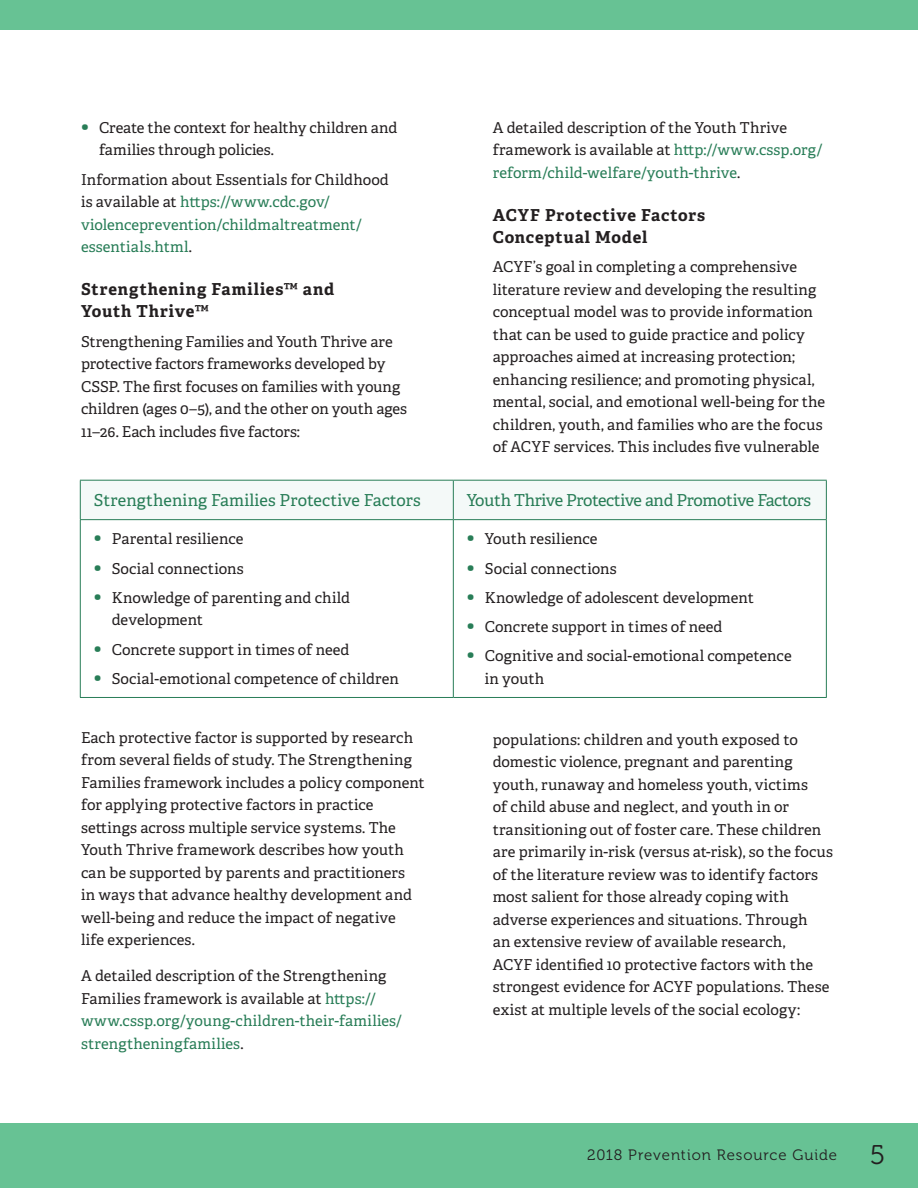
<style>
.page{position:relative;width:918px;height:1188px;background:#fff}
.page>*{position:absolute;margin:0;border:0;box-sizing:border-box;transform-origin:0 0}
.t1{font:700 16.5px/22.5px "Adelle PE";letter-spacing:.05em;color:#231f20}
.t2{font:16.5px "Adelle PE";letter-spacing:-.02em;color:#287d57}
.t3{font:16.5px "Adelle PE";letter-spacing:.01em;color:#287d57}
.t4{font:15px/22.5px "Adelle PE";letter-spacing:.005em;color:#231f20}
.t5{font:15px/22.5px "Adelle PE";letter-spacing:.005em;color:#287d57}
.t6{font:15px "Museo 300";letter-spacing:.06em;color:#231f20}
.s1{font-size:21px;color:#287d57}
.s2{color:#231f20}
.s3{color:#287d57}
.s4{font-size:27px}
</style>
<div class="page">
<div style="left:1px;top:1123px;width:917px;height:65px;background:#67c294"></div>
<hr style="left:0;top:1123px;width:1px;height:65px;background:#67c294">
<div style="left:1px;top:0;width:917px;height:29px;background:#67c294"></div>
<svg style="left:0;top:0;width:1px;height:29px"></svg>
<div style="left:81px;top:481px;width:745px;height:38px;background:#f4f9f8"></div>
<hr style="left:80px;top:481px;width:1px;height:38px;background:#287d57">
<hr style="left:80px;top:480px;width:373px;height:1px;background:#287d57">
<hr style="left:453px;top:481px;width:1px;height:38px;background:#287d57">
<hr style="left:453px;top:480px;width:374px;height:1px;background:#287d57">
<hr style="left:826px;top:481px;width:1px;height:38px;background:#287d57">
<hr style="left:80px;top:520px;width:1px;height:177px;background:#287d57">
<hr style="left:80px;top:519px;width:373px;height:1px;background:#287d57">
<hr style="left:80px;top:697px;width:373px;height:1px;background:#287d57">
<hr style="left:453px;top:520px;width:1px;height:177px;background:#287d57">
<hr style="left:453px;top:519px;width:374px;height:1px;background:#287d57">
<hr style="left:826px;top:520px;width:1px;height:177px;background:#287d57">
<hr style="left:453px;top:697px;width:374px;height:1px;background:#287d57">
<p class="t4" style="left:99px;top:116px;width:300px;text-indent:-18px"><span class="s1">•</span> Create the context for healthy children and families through policies.</p>
<p class="t5" style="left:81px;top:167px;width:309px"><span class="s2">Information about Essentials for Childhood is available at</span> https://www.cdc.gov/ violenceprevention/childmaltreatment/ essentials.html<span class="s2">.</span></p>
<h4 class="t1" style="left:81px;top:277px;width:255px">Strengthening Families™ and<br>Youth Thrive™</h4>
<p class="t4" style="left:81px;top:329px;width:328px">Strengthening Families and Youth Thrive are protective factors frameworks developed by CSSP. The first focuses on families with young children (ages 0–5), and the other on youth ages 11–26. Each includes five factors:</p>
<p class="t4" style="left:493px;top:116px;width:331px">A detailed description of the Youth Thrive framework is available at <span class="s3">http://www.cssp.org/ reform/child-welfare/youth-thrive</span>.</p>
<h4 class="t1" style="left:493px;top:203px;width:214px">ACYF Protective Factors<br>Conceptual Model</h4>
<p class="t4" style="left:493px;top:255px;width:334px">ACYF’s goal in completing a comprehensive literature review and developing the resulting conceptual model was to provide information that can be used to guide practice and policy approaches aimed at increasing protection; enhancing resilience; and promoting physical, mental, social, and emotional well-being for the children, youth, and families who are the focus of ACYF services. This includes five vulnerable</p>
<p class="t3" style="left:94px;top:488px;width:328px">Strengthening Families Protective Factors</p>
<p class="t2" style="left:467px;top:488px;width:346px">Youth Thrive Protective and Promotive Factors</p>
<p class="t4" style="left:94px;top:527px;width:151px"><span class="s1">•</span> Parental resilience</p>
<p class="t4" style="left:94px;top:557px;width:151px"><span class="s1">•</span> Social connections</p>
<p class="t4" style="left:112px;top:586px;width:240px;text-indent:-18px"><span class="s1">•</span> Knowledge of parenting and child development</p>
<p class="t4" style="left:94px;top:638px;width:257px"><span class="s1">•</span> Concrete support in times of need</p>
<p class="t4" style="left:94px;top:667px;width:307px"><span class="s1">•</span> Social-emotional competence of children</p>
<p class="t4" style="left:467px;top:527px;width:132px"><span class="s1">•</span> Youth resilience</p>
<p class="t4" style="left:467px;top:557px;width:151px"><span class="s1">•</span> Social connections</p>
<p class="t4" style="left:467px;top:586px;width:289px"><span class="s1">•</span> Knowledge of adolescent development</p>
<p class="t4" style="left:467px;top:615px;width:257px"><span class="s1">•</span> Concrete support in times of need</p>
<p class="t4" style="left:485px;top:644px;width:308px;text-indent:-18px"><span class="s1">•</span> Cognitive and social-emotional competence in youth</p>
<p class="t4" style="left:81px;top:725px;width:345px">Each protective factor is supported by research from several fields of study. The Strengthening Families framework includes a policy component for applying protective factors in practice settings across multiple service systems. The Youth Thrive framework describes how youth can be supported by parents and practitioners<br>in ways that advance healthy development and well-being and reduce the impact of negative<br>life experiences.</p>
<p class="t5" style="left:81px;top:964px;width:322px"><span class="s2">A detailed description of the Strengthening Families framework is available at</span> https:// www.cssp.org/young-children-their-families/ strengtheningfamilies<span class="s2">.</span></p>
<p class="t4" style="left:493px;top:728px;width:342px">populations: children and youth exposed to domestic violence, pregnant and parenting youth, runaway and homeless youth, victims<br>of child abuse and neglect, and youth in or transitioning out of foster care. These children are primarily in-risk (versus at-risk), so the focus of the literature review was to identify factors most salient for those already coping with adverse experiences and situations. Through<br>an extensive review of available research,<br>ACYF identified 10 protective factors with the strongest evidence for ACYF populations. These exist at multiple levels of the social ecology:</p>
<p class="t6" style="left:587px;top:1146px;width:300px">2018 Prevention Resource Guide <span class="s4">5</span></p>
</div>
